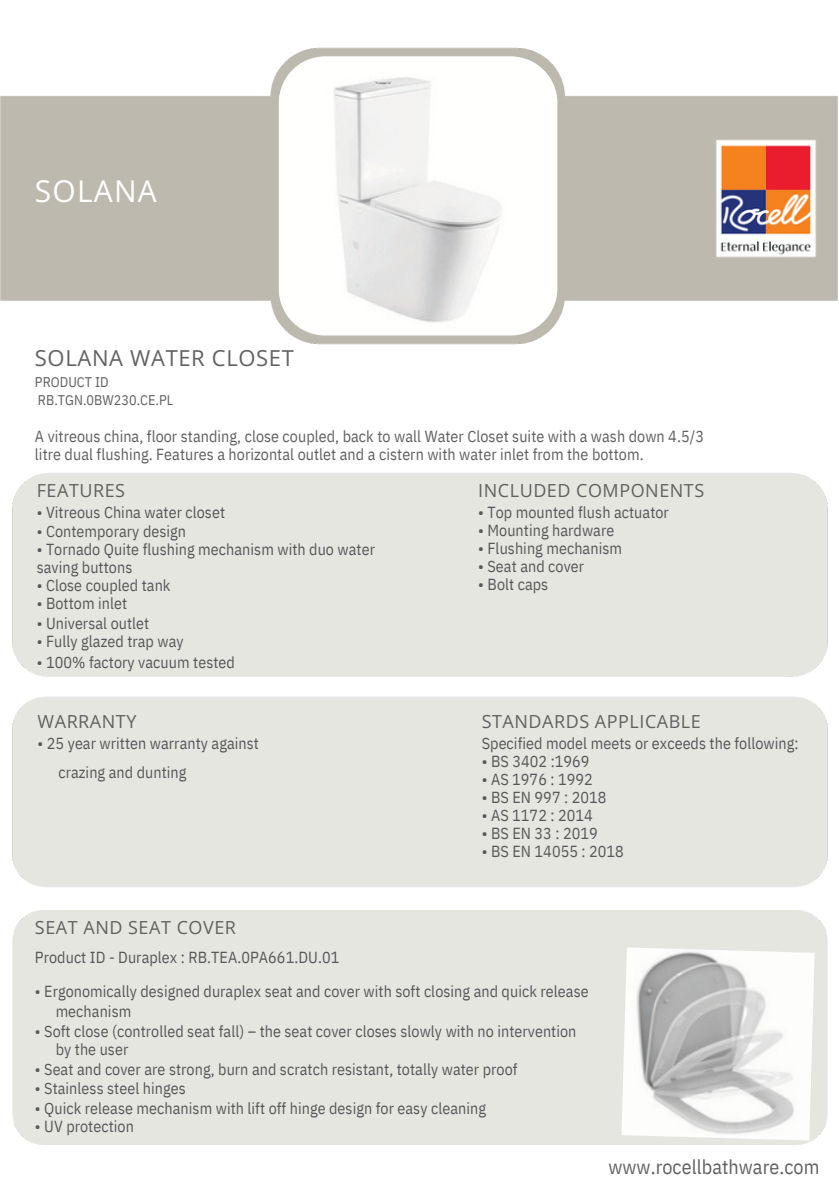
<style>
.page{position:relative;width:839px;height:1191px;background:#fff}
.page>*{position:absolute;margin:0;border:0;box-sizing:border-box;transform-origin:0 0}
.t1{font:30px "Open Sans";letter-spacing:.04em;color:#fff}
.t2{font:22px "Open Sans";letter-spacing:.03em;color:#606160}
.t3{font:20px "IBM Plex Sans Cond";letter-spacing:.005em;color:#606160}
.t4{font:18px "Open Sans";letter-spacing:.03em;color:#606160}
.t5{font:16px "IBM Plex Sans Cond";letter-spacing:.005em;color:#58585a}
.t6{font:16px/18px "IBM Plex Sans Cond";letter-spacing:.005em;color:#606160}
.t7{font:14px "IBM Plex Sans Cond";letter-spacing:.005em;color:#606160}
</style>
<div class="page">
<img style="left:621px;top:947px;width:193px;height:194px">
<img style="left:0;top:47px;width:838px;height:298px">
<img style="left:279px;top:57px;width:278px;height:278px;border-radius:46px">
<img style="left:707px;top:130px;width:118px;height:137px">
<p class="t1" style="left:35px;top:170px;width:123px">SOLANA</p>
<h4 class="t2" style="left:35px;top:343px;width:260px">SOLANA WATER CLOSET</h4>
<h4 class="t7" style="left:35px;top:373px;width:75px">PRODUCT ID</h4>
<h4 class="t7" style="left:38px;top:391px;width:137px">RB.TGN.0BW230.CE.PL</h4>
<h4 class="t6" style="left:35px;top:427px;width:670px">A vitreous china, floor standing, close coupled, back to wall Water Closet suite with a wash down 4.5/3 litre dual flushing. Features a horizontal outlet and a cistern with water inlet from the bottom.</h4>
<p class="t4" style="left:37px;top:478px;width:90px">FEATURES</p>
<h2 class="t5" style="left:37px;top:502px;width:190px">• Vitreous China water closet</h2>
<h4 class="t5" style="left:37px;top:521px;width:151px">• Contemporary design</h4>
<h4 class="t5" style="left:37px;top:539px;width:340px">• Tornado Quite flushing mechanism with duo water</h4>
<h4 class="t5" style="left:37px;top:557px;width:97px">saving buttons</h4>
<h4 class="t5" style="left:37px;top:574px;width:135px">• Close coupled tank</h4>
<h4 class="t5" style="left:37px;top:593px;width:92px">• Bottom inlet</h4>
<h4 class="t5" style="left:37px;top:613px;width:114px">• Universal outlet</h4>
<h4 class="t5" style="left:37px;top:631px;width:148px">• Fully glazed trap way</h4>
<h4 class="t5" style="left:37px;top:651px;width:200px">• 100% factory vacuum tested</h4>
<p class="t4" style="left:38px;top:709px;width:100px">WARRANTY</p>
<p class="t5" style="left:38px;top:733px;width:223px">• 25 year written warranty against</p>
<p class="t5" style="left:58px;top:761px;width:130px">crazing and dunting</p>
<p class="t4" style="left:478px;top:478px;width:227px">INCLUDED COMPONENTS</p>
<p class="t5" style="left:478px;top:502px;width:192px">• Top mounted flush actuator</p>
<p class="t5" style="left:478px;top:520px;width:138px">• Mounting hardware</p>
<p class="t5" style="left:478px;top:538px;width:145px">• Flushing mechanism</p>
<p class="t5" style="left:478px;top:556px;width:107px">• Seat and cover</p>
<p class="t5" style="left:478px;top:574px;width:72px">• Bolt caps</p>
<p class="t4" style="left:481px;top:709px;width:220px">STANDARDS APPLICABLE</p>
<p class="t5" style="left:481px;top:733px;width:318px">Specified model meets or exceeds the following:</p>
<p class="t5" style="left:481px;top:751px;width:109px">• BS 3402 :1969</p>
<p class="t5" style="left:481px;top:769px;width:113px">• AS 1976 : 1992</p>
<p class="t5" style="left:481px;top:787px;width:126px">• BS EN 997 : 2018</p>
<p class="t5" style="left:481px;top:805px;width:113px">• AS 1172 : 2014</p>
<p class="t5" style="left:481px;top:823px;width:118px">• BS EN 33 : 2019</p>
<p class="t5" style="left:481px;top:841px;width:144px">• BS EN 14055 : 2018</p>
<p class="t4" style="left:35px;top:915px;width:202px">SEAT AND SEAT COVER</p>
<p class="t5" style="left:35px;top:947px;width:306px">Product ID - Duraplex : RB.TEA.0PA661.DU.01</p>
<p class="t5" style="left:35px;top:981px;width:555px">• Ergonomically designed duraplex seat and cover with soft closing and quick release</p>
<h4 class="t5" style="left:56px;top:1000px;width:77px">mechanism</h4>
<h4 class="t5" style="left:35px;top:1020px;width:543px">• Soft close (controlled seat fall) – the seat cover closes slowly with no intervention</h4>
<h4 class="t5" style="left:56px;top:1039px;width:74px">by the user</h4>
<h4 class="t5" style="left:35px;top:1059px;width:484px">• Seat and cover are strong, burn and scratch resistant, totally water proof</h4>
<h4 class="t5" style="left:35px;top:1078px;width:152px">• Stainless steel hinges</h4>
<h4 class="t5" style="left:35px;top:1098px;width:452px">• Quick release mechanism with lift off hinge design for easy cleaning</h4>
<h4 class="t5" style="left:35px;top:1116px;width:100px">• UV protection</h4>
<p class="t3" style="left:608px;top:1154px;width:212px">www.rocellbathware.com</p>
</div>
